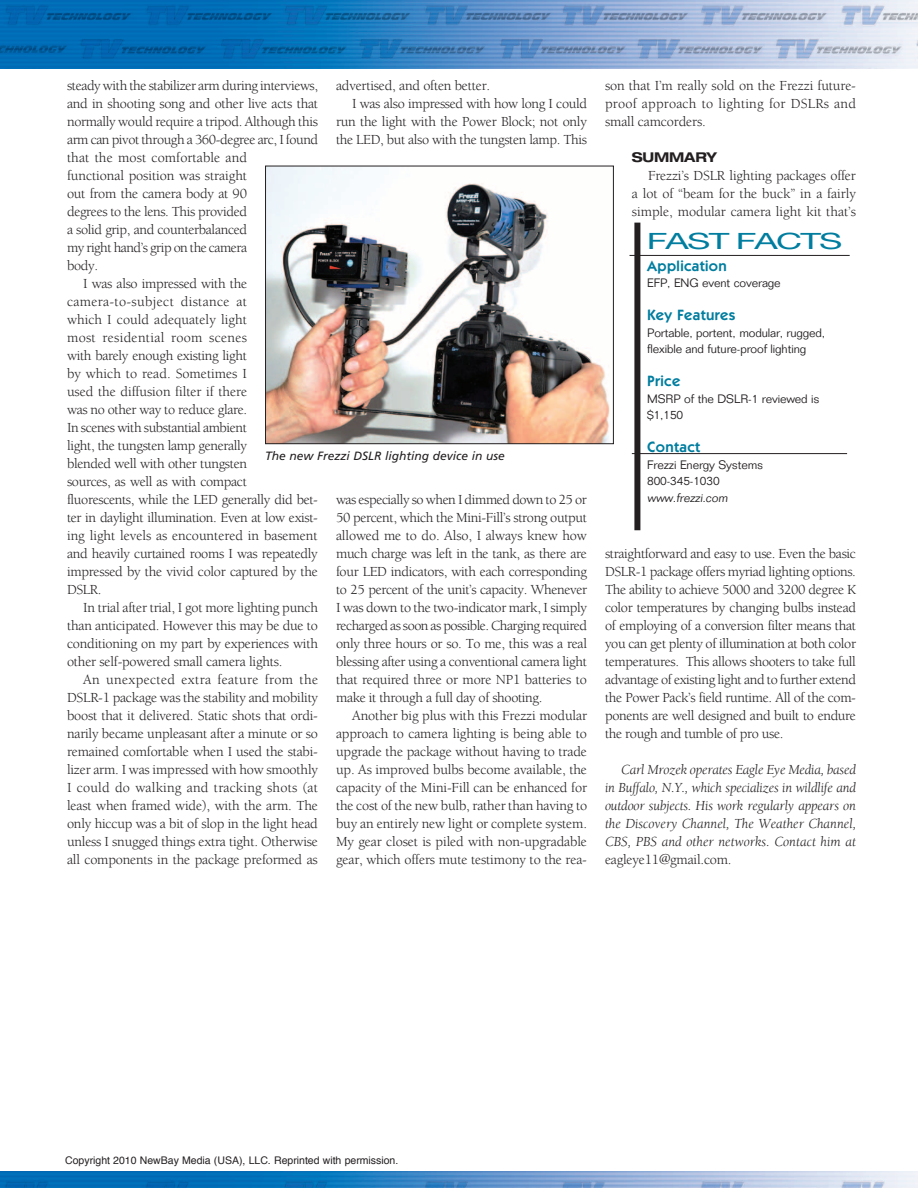
<style>
.page{position:relative;width:918px;height:1188px;background:#fff}
.page>*{position:absolute;margin:0;border:0;box-sizing:border-box;transform-origin:0 0}
.t1{font:22.5px "Helvetica Neue";letter-spacing:-.05em;color:#007d9f;scale:1.6 1}
.t2{font:600 15px "Itc Kabel";letter-spacing:.025em;color:#007d9f}
.t3{font:14.25px/18px "Berkeley";letter-spacing:-.015em;color:#231f20;text-align:justify}
.t4{font:italic 14.25px/18px "Berkeley";color:#231f20;text-align:justify}
.t5{font:14.25px "Berkeley";letter-spacing:.02em;color:#231f20}
.t6{font:14.25px "Berkeley";letter-spacing:.01em;color:#231f20}
.t7{font:14.25px "Berkeley";letter-spacing:.025em;color:#231f20}
.t8{font:14.25px "Berkeley";letter-spacing:-.035em;color:#231f20}
.t9{font:14.25px "Berkeley";letter-spacing:.005em;color:#231f20}
.t10{font:700 expanded 13.5px "Helvetica Neue";letter-spacing:-.015em;color:#231f20}
.t11{font:300 12px/16.5px "Folio";letter-spacing:-.01em;color:#231f20}
.t12{font:italic 12px "Frutiger";color:#231f20}
.t13{font:10.5px "Helvetica";color:#231f20}
</style>
<div class="page">
<img style="left:0;top:0;width:918px;height:69px">
<svg style="left:0;top:1172px;width:918px;height:16px;background:#5897cc"></svg>
<hr style="left:632px;top:453px;width:215px;height:1px;background:#231f20">
<div style="left:634px;top:223px;width:6px;height:307px;background:#231f20"></div>
<hr style="left:630px;top:255px;width:220px;height:1px;background:#231f20">
<img style="left:267px;top:168px;width:343px;height:274px">
<div style="left:265px;top:166px;width:349px;height:278px;border:1px solid #231f20"></div>
<p class="t3" style="left:336px;top:77px;width:156px">advertised, and often better.</p>
<p class="t3" style="left:352px;top:95px;width:236px">I was also impressed with how long I could</p>
<p class="t3" style="left:336px;top:113px;width:252px">run the light with the Power Block; not only</p>
<p class="t3" style="left:336px;top:131px;width:253px">the LED, but also with the tungsten lamp. This</p>
<p class="t3" style="left:67px;top:77px;width:253px">steady with the stabilizer arm during interviews,</p>
<p class="t3" style="left:67px;top:95px;width:253px">and in shooting song and other live acts that</p>
<p class="t3" style="left:67px;top:113px;width:253px">normally would require a tripod. Although this</p>
<p class="t3" style="left:67px;top:131px;width:253px">arm can pivot through a 360-degree arc, I found</p>
<p class="t9" style="left:67px;top:150px;width:182px">that the most comfortable and</p>
<p class="t3" style="left:67px;top:167px;width:182px">functional position was straight</p>
<p class="t3" style="left:67px;top:185px;width:182px">out from the camera body at 90</p>
<p class="t3" style="left:67px;top:203px;width:182px">degrees to the lens. This provided</p>
<p class="t3" style="left:67px;top:221px;width:182px">a solid grip, and counterbalanced</p>
<p class="t8" style="left:67px;top:240px;width:182px">my right hand’s grip on the camera</p>
<p class="t3" style="left:67px;top:257px;width:33px">body.</p>
<p class="t3" style="left:83px;top:275px;width:165px">I was also impressed with the</p>
<p class="t5" style="left:67px;top:294px;width:182px">camera-to-subject distance at</p>
<p class="t3" style="left:67px;top:311px;width:181px">which I could adequately light</p>
<p class="t5" style="left:67px;top:330px;width:182px">most residential room scenes</p>
<p class="t3" style="left:67px;top:347px;width:182px">with barely enough existing light</p>
<p class="t3" style="left:67px;top:365px;width:181px">by which to read. Sometimes I</p>
<p class="t3" style="left:67px;top:383px;width:182px">used the diffusion filter if there</p>
<p class="t3" style="left:67px;top:401px;width:182px">was no other way to reduce glare.</p>
<p class="t3" style="left:67px;top:419px;width:181px">In scenes with substantial ambient</p>
<p class="t3" style="left:67px;top:437px;width:182px">light, the tungsten lamp generally</p>
<p class="t3" style="left:67px;top:455px;width:182px">blended well with other tungsten</p>
<p class="t3" style="left:67px;top:473px;width:181px">sources, as well as with compact</p>
<p class="t3" style="left:67px;top:491px;width:252px">fluorescents, while the LED generally did bet-</p>
<p class="t3" style="left:67px;top:509px;width:252px">ter in daylight illumination. Even at low exist-</p>
<p class="t3" style="left:67px;top:527px;width:252px">ing light levels as encountered in basement</p>
<p class="t3" style="left:67px;top:545px;width:252px">and heavily curtained rooms I was repeatedly</p>
<p class="t3" style="left:67px;top:563px;width:252px">impressed by the vivid color captured by the</p>
<p class="t3" style="left:67px;top:581px;width:36px">DSLR.</p>
<p class="t3" style="left:83px;top:599px;width:236px">In trial after trial, I got more lighting punch</p>
<p class="t3" style="left:67px;top:617px;width:253px">than anticipated. However this may be due to</p>
<p class="t3" style="left:67px;top:635px;width:252px">conditioning on my part by experiences with</p>
<p class="t3" style="left:67px;top:653px;width:217px">other self-powered small camera lights.</p>
<p class="t7" style="left:83px;top:672px;width:236px">An unexpected extra feature from the</p>
<p class="t3" style="left:67px;top:689px;width:253px">DSLR-1 package was the stability and mobility</p>
<p class="t3" style="left:67px;top:707px;width:252px">boost that it delivered. Static shots that ordi-</p>
<p class="t3" style="left:67px;top:725px;width:253px">narily became unpleasant after a minute or so</p>
<p class="t3" style="left:67px;top:743px;width:252px">remained comfortable when I used the stabi-</p>
<p class="t3" style="left:67px;top:761px;width:253px">lizer arm. I was impressed with how smoothly</p>
<p class="t6" style="left:67px;top:780px;width:253px">I could do walking and tracking shots (at</p>
<p class="t3" style="left:67px;top:797px;width:252px">least when framed wide), with the arm. The</p>
<p class="t3" style="left:67px;top:815px;width:252px">only hiccup was a bit of slop in the light head</p>
<p class="t3" style="left:67px;top:833px;width:252px">unless I snugged things extra tight. Otherwise</p>
<p class="t3" style="left:67px;top:851px;width:252px">all components in the package preformed as</p>
<p class="t12" style="left:265px;top:449px;width:241px">The new Frezzi DSLR lighting device in use</p>
<p class="t3" style="left:336px;top:491px;width:253px">was especially so when I dimmed down to 25 or 50 percent, which the Mini-Fill’s strong output allowed me to do. Also, I always knew how much charge was left in the tank, as there are four LED indicators, with each corresponding to 25 percent of the unit’s capacity. Whenever I was down to the two-indicator mark, I simply recharged as soon as possible. Charging required only three hours or so. To me, this was a real blessing after using a conventional camera light that required three or more NP1 batteries to make it through a full day of shooting.</p>
<p class="t3" style="left:336px;top:707px;width:253px;text-indent:16px">Another big plus with this Frezzi modular approach to camera lighting is being able to upgrade the package without having to trade up. As improved bulbs become available, the capacity of the Mini-Fill can be enhanced for the cost of the new bulb, rather than having to buy an entirely new light or complete system.<br>My gear closet is piled with non-upgradable gear, which offers mute testimony to the rea-</p>
<p class="t3" style="left:605px;top:77px;width:252px">son that I’m really sold on the Frezzi future&shy;proof approach to lighting for DSLRs and small camcorders.</p>
<p class="t10" style="left:632px;top:149px;width:87px">SUMMARY</p>
<p class="t3" style="left:632px;top:167px;width:226px;text-indent:16px">Frezzi’s DSLR lighting packages offer a lot of “beam for the buck” in a fairly simple, modular camera light kit that’s</p>
<h1 class="t1" style="left:647px;top:228px;width:124px">FAST FACTS</h1>
<p class="t2" style="left:647px;top:257px;width:81px">Application</p>
<p class="t11" style="left:647px;top:275px;width:135px">EFP, ENG event coverage</p>
<p class="t2" style="left:647px;top:306px;width:90px">Key Features</p>
<p class="t11" style="left:647px;top:324px;width:180px">Portable, portent, modular, rugged, flexible and future-proof lighting</p>
<p class="t2" style="left:647px;top:372px;width:35px">Price</p>
<p class="t11" style="left:647px;top:390px;width:174px">MSRP of the DSLR-1 reviewed is $1,150</p>
<p class="t2" style="left:647px;top:438px;width:55px">Contact</p>
<p class="t11" style="left:647px;top:456px;width:118px">Frezzi Energy Systems<br>800-345-1030 www.frezzi.com</p>
<p class="t3" style="left:605px;top:545px;width:253px">straightforward and easy to use. Even the basic DSLR-1 package offers myriad lighting options.<br>The ability to achieve 5000 and 3200 degree K color temperatures by changing bulbs instead of employing of a conversion filter means that you can get plenty of illumination at both color temperatures. This allows shooters to take full advantage of existing light and to further extend the Power Pack’s field runtime. All of the com&shy;ponents are well designed and built to endure the rough and tumble of pro use.</p>
<p class="t4" style="left:605px;top:761px;width:253px;text-indent:16px">Carl Mrozek operates Eagle Eye Media, based in Buffalo, N.Y., which specializes in wildlife and outdoor subjects. His work regularly appears on the Discovery Channel, The Weather Channel, CBS, PBS and other networks. Contact him at</p>
<p class="t3" style="left:605px;top:851px;width:128px">eagleye11@gmail.com.</p>
<p class="t13" style="left:65px;top:1151px;width:335px">Copyright 2010 NewBay Media (USA), LLC. Reprinted with permission.</p>
</div>
